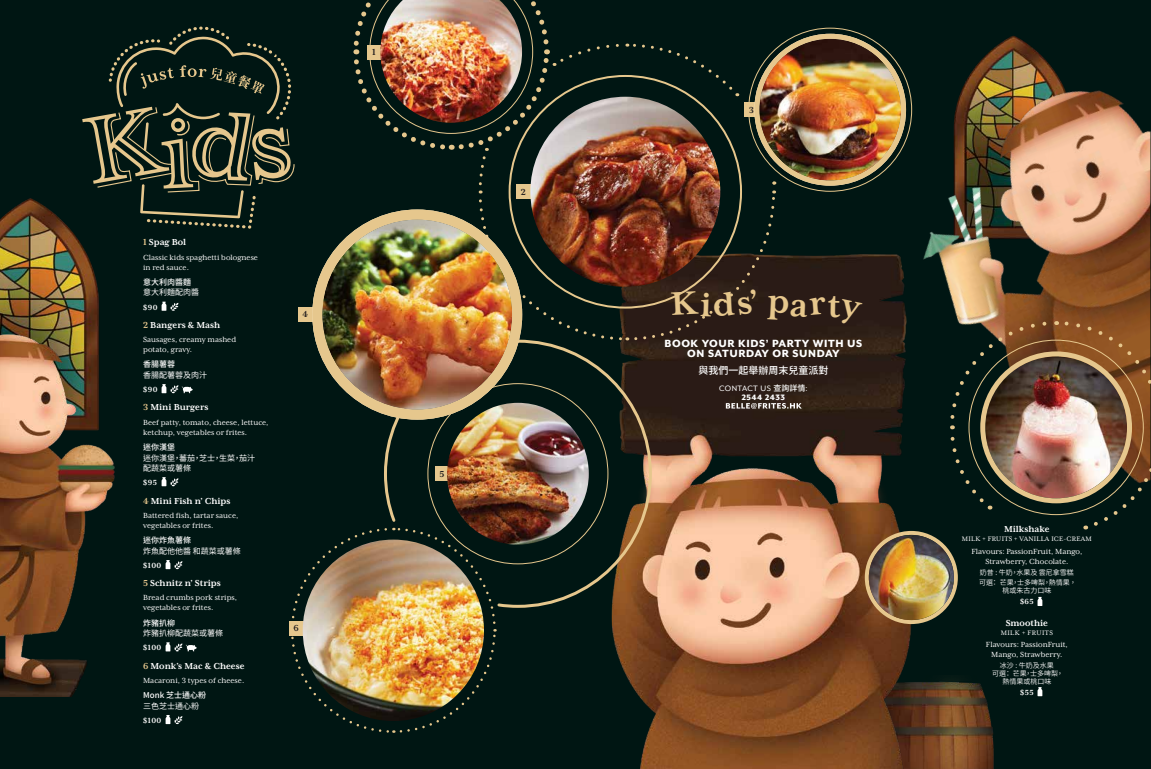
<style>
.page{position:relative;width:1151px;height:769px;background:#fff}
.page>*{position:absolute;margin:0;border:0;box-sizing:border-box;transform-origin:0 0}
.t1{font:800 12px/10px "Mr Eaves XL Mod OT";letter-spacing:.05em;color:#fff;text-align:center}
.t2{font:700 10px "Mrs Eaves XL Serif OT";color:#fff}
.t3{font:500 10px "Noto Sans CJ Ktc";color:#fff}
.t4{font:700 10px "Mrs Eaves XL Serif OT";color:#231f20}
.t5{font:9px/9px "Mr Eaves XL Mod OT";letter-spacing:.05em;color:#fff;text-align:center}
.t6{font:8.5px/10px "Mrs Eaves XL Serif OT";color:#fff}
.t7{font:700 8.5px "Mrs Eaves XL Serif OT";letter-spacing:.05em;color:#fff}
.t8{font:8px/10.5px "Noto Sans CJ Ktc";color:#fff}
.t9{font:500 8px "Noto Sans CJ Ktc";color:#fff}
.t10{font:7.5px "Mrs Eaves XL Serif OT";letter-spacing:.03em;color:#fff}
.t11{font:7.5px "Mrs Eaves XL Serif OT";letter-spacing:.05em;color:#fff}
.t12{font:600 7px/8px "Noto Sans CJ Ktc";color:#fff}
.s1{color:#e6c78d}
.s2{font-family:"Noto Sans CJ Ktc";font-weight:500;font-size:8px}
.s3{font-weight:800}
</style>
<div class="page">
<div style="left:0;top:0;width:1151px;height:768px;background:#001613"></div>
<img style="left:936px;top:681px;width:58px;height:87px">
<img style="left:611px;top:254px;width:325px;height:514px">
<div style="left:298px;top:307px;width:14px;height:14px;background:#e6c78d"></div>
<div style="left:289px;top:621px;width:14px;height:14px;background:#e6c78d"></div>
<svg style="left:726px;top:403px;width:76px;height:5px"></svg>
<svg style="left:82px;top:27px;width:213px;height:201px"></svg>
<svg style="left:1037px;top:687px;width:5px;height:8px"></svg>
<svg style="left:1037px;top:596px;width:5px;height:9px"></svg>
<svg style="left:162px;top:384px;width:31px;height:9px"></svg>
<svg style="left:166px;top:560px;width:16px;height:9px"></svg>
<svg style="left:162px;top:477px;width:16px;height:9px"></svg>
<svg style="left:162px;top:301px;width:16px;height:9px"></svg>
<svg style="left:166px;top:642px;width:31px;height:9px"></svg>
<svg style="left:166px;top:715px;width:16px;height:8px"></svg>
<svg style="left:382px;top:342px;width:271px;height:267px"></svg>
<img style="left:0;top:193px;width:107px;height:128px">
<img style="left:974px;top:35px;width:79px;height:34px">
<img style="left:915px;top:69px;width:235px;height:495px">
<svg style="left:290px;top:526px;width:207px;height:207px"></svg>
<div style="left:865px;top:530px;width:93px;height:93px;border:4px solid #e6c78d;border-radius:50%"></div>
<img style="left:0;top:321px;width:115px;height:374px">
<svg style="left:1056px;top:319px;width:95px;height:210px"></svg>
<svg style="left:948px;top:319px;width:101px;height:190px"></svg>
<img style="left:447px;top:402px;width:142px;height:142px;border-radius:71px">
<img style="left:303px;top:539px;width:181px;height:181px;border-radius:91px">
<img style="left:759px;top:39px;width:142px;height:141px;border-radius:71px">
<img style="left:322px;top:219px;width:190px;height:190px;border-radius:95px">
<div style="left:312px;top:209px;width:210px;height:210px;border:10px solid #e6c78d;border-radius:50%"></div>
<img style="left:985px;top:356px;width:142px;height:142px;border-radius:71px">
<div style="left:980px;top:351px;width:152px;height:152px;border:5px solid #e6c78d;border-radius:50%"></div>
<img style="left:869px;top:534px;width:85px;height:85px;border-radius:43px">
<img style="left:351px;top:0;width:511px;height:342px">
<p class="t4" style="left:372px;top:46px;width:5px">1</p>
<p class="t2" style="left:143px;top:236px;width:45px"><span class="s1">1</span> Spag Bol</p>
<p class="t6" style="left:143px;top:252px;width:116px">Classic kids spaghetti bolognese in red sauce.</p>
<p class="t9" style="left:143px;top:277px;width:49px">意大利肉醬麵</p>
<p class="t8" style="left:143px;top:287px;width:57px">意大利麵配肉醬</p>
<p class="t7" style="left:143px;top:302px;width:16px">$90</p>
<p class="t2" style="left:143px;top:319px;width:79px"><span class="s1">2</span> Bangers &amp; Mash</p>
<p class="t6" style="left:143px;top:334px;width:95px">Sausages, creamy mashed potato, gravy.</p>
<p class="t9" style="left:143px;top:360px;width:33px">香腸薯蓉</p>
<p class="t8" style="left:143px;top:369px;width:65px">香腸配薯蓉及肉汁</p>
<p class="t7" style="left:143px;top:385px;width:16px">$90</p>
<p class="t2" style="left:143px;top:401px;width:67px"><span class="s1">3</span> Mini Burgers</p>
<p class="t6" style="left:143px;top:417px;width:127px">Beef patty, tomato, cheese, lettuce, ketchup, vegetables or frites.</p>
<p class="t9" style="left:143px;top:442px;width:33px">迷你漢堡</p>
<p class="t8" style="left:143px;top:452px;width:113px">迷你漢堡，蕃茄，芝士，生菜，茄汁配蔬菜或薯條</p>
<p class="t7" style="left:143px;top:478px;width:15px">$95</p>
<p class="t2" style="left:143px;top:494px;width:89px"><span class="s1">4</span> Mini Fish n’ Chips</p>
<p class="t6" style="left:143px;top:510px;width:97px">Battered fish, tartar sauce, vegetables or frites.</p>
<p class="t9" style="left:143px;top:535px;width:49px">迷你炸魚薯條</p>
<p class="t8" style="left:143px;top:545px;width:99px">炸魚配他他醬 和蔬菜或薯條</p>
<p class="t7" style="left:143px;top:560px;width:20px">$100</p>
<p class="t2" style="left:143px;top:577px;width:79px"><span class="s1">5</span> Schnitz n’ Strips</p>
<p class="t6" style="left:143px;top:592px;width:95px">Bread crumbs pork strips, vegetables or frites.</p>
<p class="t9" style="left:143px;top:618px;width:33px">炸豬扒柳</p>
<p class="t8" style="left:143px;top:628px;width:81px">炸豬扒柳配蔬菜或薯條</p>
<p class="t7" style="left:143px;top:643px;width:20px">$100</p>
<p class="t2" style="left:143px;top:660px;width:103px"><span class="s1">6</span> Monk’s Mac &amp; Cheese</p>
<p class="t6" style="left:143px;top:675px;width:103px">Macaroni, 3 types of cheese.</p>
<p class="t9" style="left:143px;top:690px;width:64px">Monk 芝士通心粉</p>
<p class="t8" style="left:143px;top:700px;width:57px">三色芝士通心粉</p>
<p class="t7" style="left:143px;top:715px;width:20px">$100</p>
<p class="t4" style="left:303px;top:309px;width:7px">4</p>
<p class="t4" style="left:294px;top:622px;width:7px">6</p>
<p class="t4" style="left:440px;top:468px;width:6px">5</p>
<p class="t4" style="left:521px;top:186px;width:7px">2</p>
<p class="t4" style="left:749px;top:104px;width:7px">3</p>
<h1 class="t1" style="left:664px;top:338px;width:199px">BOOK YOUR KIDS’ PARTY WITH US<br>ON SATURDAY OR SUNDAY</h1>
<p class="t3" style="left:698px;top:364px;width:131px">與我們一起舉辦周末兒童派對</p>
<p class="t5" style="left:719px;top:383px;width:90px">CONTACT US <span class="s2">查詢詳情</span>:<br><span class="s3">2544 2433</span></p>
<p class="t2" style="left:1004px;top:523px;width:47px">Milkshake</p>
<p class="t10" style="left:962px;top:535px;width:131px">MILK + FRUITS + VANILLA ICE-CREAM</p>
<p class="t6" style="left:971px;top:546px;width:112px;text-align:center">Flavours: PassionFruit, Mango,<br>Strawberry, Chocolate.</p>
<p class="t12" style="left:979px;top:567px;width:99px;line-height:9.4px">奶昔 : 牛奶，水果及 雲尼拿雪糕可選：芒果，士多啤梨，熱情果，</p>
<p class="t12" style="left:1002px;top:586px;width:50px">桃或朱古力口味</p>
<p class="t7" style="left:1020px;top:596px;width:15px">$65</p>
<p class="t2" style="left:1006px;top:617px;width:44px">Smoothie</p>
<p class="t11" style="left:1001px;top:628px;width:54px">MILK + FRUITS</p>
<p class="t6" style="left:986px;top:639px;width:83px;text-align:center">Flavours: PassionFruit,<br>Mango, Strawberry.</p>
<p class="t12" style="left:992px;top:660px;width:73px;text-align:center">冰沙 : 牛奶及水果<br>可選： 芒果，士多啤梨，熱情果或桃口味</p>
<p class="t7" style="left:1020px;top:687px;width:15px">$55</p>
</div>
